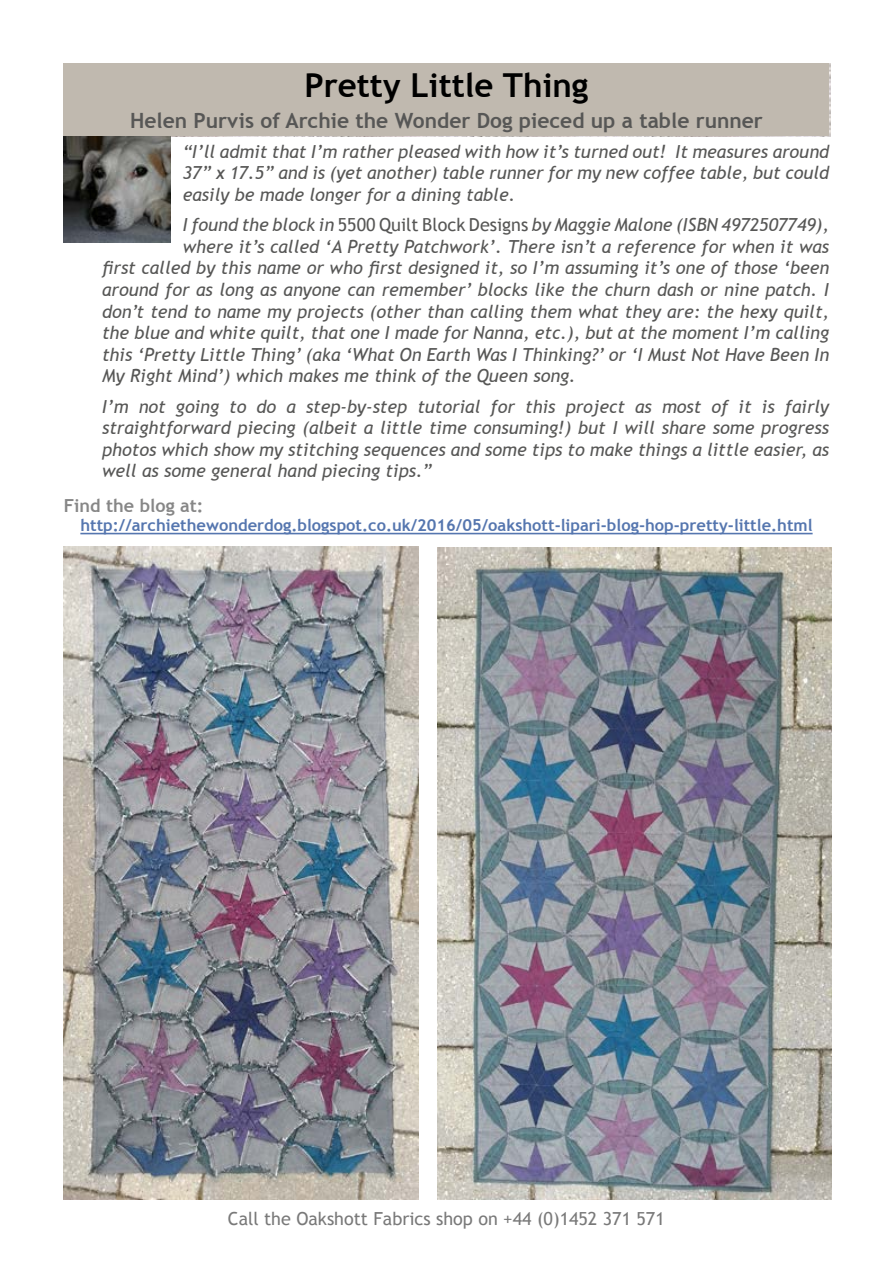
<style>
.page{position:relative;width:893px;height:1263px;background:#fff}
.page>*{position:absolute;margin:0;border:0;box-sizing:border-box;transform-origin:0 0}
.t1{font:700 33px "Trebuchet MS";color:#000}
.t2{font:700 21px "Trebuchet MS";color:#575756}
.t3{font:italic 18px/21.6px "Trebuchet MS";color:#575756;text-align:justify}
.t4{font:18px "Trebuchet MS";color:#797979}
.t5{font:700 18px "Trebuchet MS";color:#878787}
.t6{font:700 16.5px "Trebuchet MS";color:#5576af}
.s1{font-style:normal}
</style>
<div class="page">
<div style="left:64px;top:64px;width:765px;height:72px;background:#c0b9af"></div>
<hr style="left:80px;top:533px;width:733px;height:1px;background:#5576af">
<img style="left:64px;top:546px;width:354px;height:653px">
<img style="left:64px;top:136px;width:106px;height:106px">
<img style="left:438px;top:548px;width:394px;height:651px">
<h1 class="t1" style="left:304px;top:64px;width:286px">Pretty Little Thing</h1>
<p class="t2" style="left:130px;top:107px;width:634px">Helen Purvis of Archie the Wonder Dog pieced up a table runner</p>
<p class="t3" style="left:183px;top:141px;width:648px">“I’ll admit that I’m rather pleased with how it’s turned out! It measures around 37” x 17.5” and is (yet another) table runner for my new coffee table, but could easily be made longer for a dining table.</p>
<p class="t3" style="left:183px;top:214px;width:648px">I found the block in <span class="s1">5500 Quilt Block Designs</span> by Maggie Malone (ISBN 4972507749),</p>
<p class="t3" style="left:183px;top:236px;width:648px">where it’s called ‘A Pretty Patchwork’. There isn’t a reference for when it was</p>
<p class="t3" style="left:102px;top:257px;width:729px">first called by this name or who first designed it, so I’m assuming it’s one of those ‘been</p>
<p class="t3" style="left:102px;top:279px;width:729px">around for as long as anyone can remember’ blocks like the churn dash or nine patch. I</p>
<p class="t3" style="left:102px;top:301px;width:729px">don’t tend to name my projects (other than calling them what they are: the hexy quilt,</p>
<p class="t3" style="left:102px;top:322px;width:729px">the blue and white quilt, that one I made for Nanna, etc.), but at the moment I’m calling</p>
<p class="t3" style="left:102px;top:344px;width:729px">this ‘Pretty Little Thing’ (aka ‘What On Earth Was I Thinking?’ or ‘I Must Not Have Been In</p>
<p class="t3" style="left:102px;top:365px;width:475px">My Right Mind’) which makes me think of the Queen song.</p>
<p class="t3" style="left:102px;top:395px;width:729px">I’m not going to do a step-by-step tutorial for this project as most of it is fairly straightforward piecing (albeit a little time consuming!) but I will share some progress photos which show my stitching sequences and some tips to make things a little easier, as well as some general hand piecing tips.”</p>
<p class="t5" style="left:64px;top:494px;width:141px">Find the blog at:</p>
<p class="t6" style="left:80px;top:515px;width:734px">http://archiethewonderdog.blogspot.co.uk/2016/05/oakshott-lipari-blog-hop-pretty-little.html</p>
<p class="t4" style="left:228px;top:1208px;width:438px">Call the Oakshott Fabrics shop on +44 (0)1452 371 571</p>
</div>
